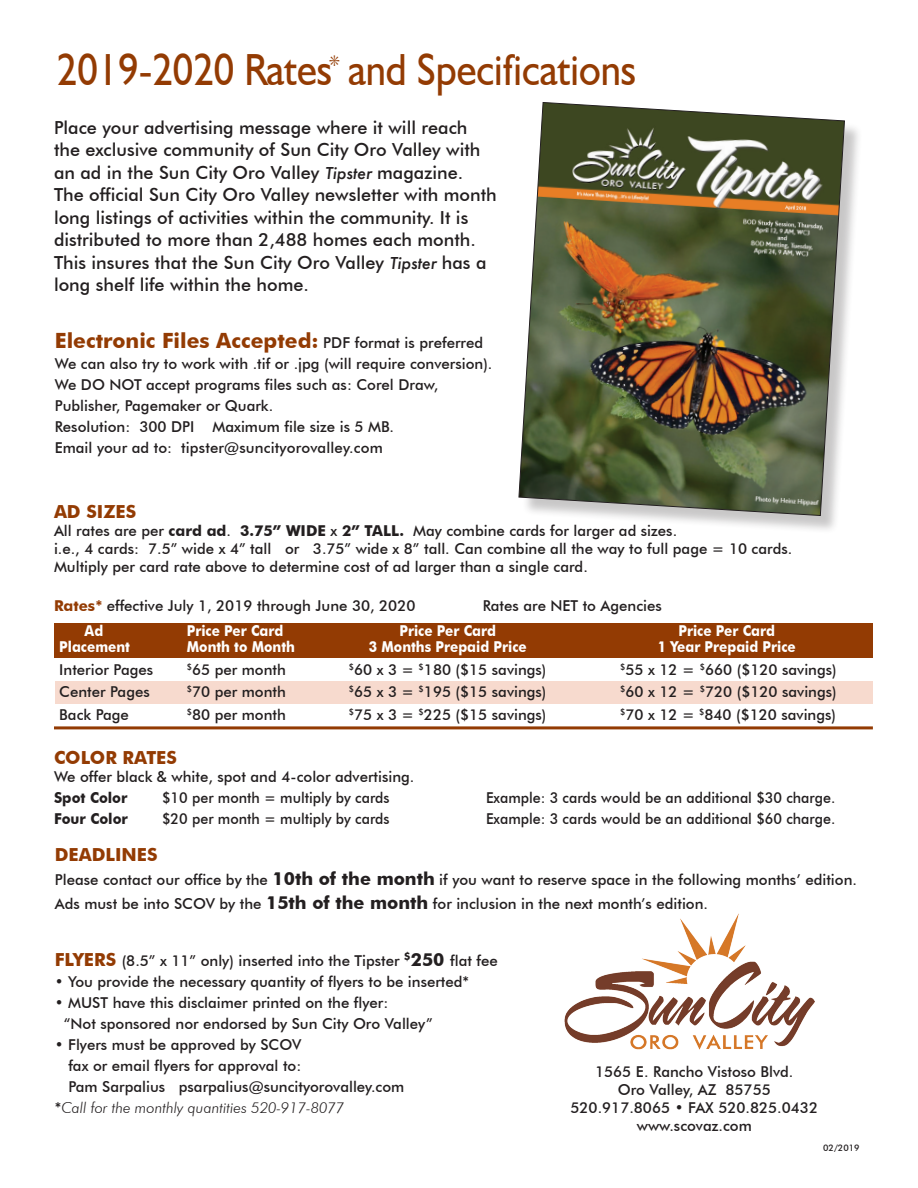
<style>
.page{position:relative;width:918px;height:1188px;background:#fff}
.page>*{position:absolute;margin:0;border:0;box-sizing:border-box;transform-origin:0 0}
.t1{font:45px "Humanist 521 BT";color:#933b03;scale:.9 1}
.t2{font:700 21px "Futura BT";color:#933b03}
.t3{font:500 18px/22.5px "Futura BT";color:#231f20}
.t4{font:700 18px "Futura BT";color:#933b03}
.t5{font:500 15px/21px "Futura BT";color:#231f20}
.t6{font:500 15px "Futura BT";color:#231f20;scale:.95 1}
.t7{font:700 15px "Futura BT";color:#fff;scale:.9 1}
.t8{font:italic 300 15px "Futura BT";color:#231f20}
.t9{font:700 15px "Futura BT";color:#231f20;scale:.95 1}
.t10{font:500 9px "Futura BT";color:#231f20}
.s1{font-family:"Futura PT";font-style:italic}
.s2{font-weight:500;font-size:15px;color:#231f20}
.s3{font-weight:700}
.s4{font-weight:700;color:#933b03}
.s5{font-weight:700;font-size:18px}
.s6{font-weight:700;font-size:18px;color:#933b03}
.s7{font-weight:500;font-style:normal}
</style>
<div class="page">
<img style="left:564px;top:913px;width:251px;height:137px">
<div style="left:522px;top:105px;width:341px;height:429px;background:#231f20;opacity:.25"></div>
<img style="left:518px;top:102px;width:327px;height:414px">
<div style="left:55px;top:681px;width:818px;height:23px;background:#f7dace"></div>
<div style="left:54px;top:623px;width:819px;height:34px;background:#933b03"></div>
<hr style="left:54px;top:726px;width:819px;height:3px;background:#933b03">
<p class="t1" style="left:57px;top:42px;width:645px">2019-2020 Rates<sup>*</sup> and Specifications</p>
<p class="t3" style="left:54px;top:116px;width:415px">Place your advertising message where it will reach</p>
<p class="t3" style="left:54px;top:138px;width:444px">the exclusive community of Sun City Oro Valley with an ad in the Sun City Oro Valley <span class="s1">Tipster</span> magazine.<br>The official Sun City Oro Valley newsletter with month long listings of activities within the community. It is distributed to more than 2,488 homes each month.<br>This insures that the Sun City Oro Valley <span class="s1">Tipster</span> has a long shelf life within the home.</p>
<p class="t2" style="left:55px;top:328px;width:430px">Electronic Files Accepted: <span class="s2">PDF format is preferred</span></p>
<p class="t5" style="left:55px;top:353px;width:439px">We can also try to work with .tif or .jpg (will require conversion).</p>
<p class="t5" style="left:55px;top:374px;width:385px">We DO NOT accept programs files such as: Corel Draw,<br>Publisher, Pagemaker or Quark.</p>
<p class="t5" style="left:55px;top:416px;width:341px">Resolution: 300 DPI Maximum file size is 5 MB.</p>
<p class="t5" style="left:55px;top:437px;width:329px">Email your ad to: tipster@suncityorovalley.com</p>
<p class="t4" style="left:54px;top:501px;width:84px">AD SIZES</p>
<p class="t5" style="left:54px;top:520px;width:625px">All rates are per <span class="s3">card ad</span>. <span class="s3">3.75” WIDE</span> x <span class="s3">2” TALL.</span> May combine cards for larger ad sizes.</p>
<p class="t5" style="left:54px;top:538px;width:740px">i.e., 4 cards: 7.5” wide x 4” tall or 3.75” wide x 8” tall. Can combine all the way to full page = 10 cards.</p>
<p class="t5" style="left:54px;top:556px;width:535px">Multiply per card rate above to determine cost of ad larger than a single card.</p>
<p class="t5" style="left:54px;top:595px;width:363px"><span class="s4">Rates*</span> effective July 1, 2019 through June 30, 2020</p>
<p class="t5" style="left:483px;top:595px;width:181px">Rates are NET to Agencies</p>
<p class="t7" style="left:85px;top:621px;width:22px">Ad</p>
<p class="t7" style="left:187px;top:621px;width:109px">Price Per Card</p>
<p class="t7" style="left:399px;top:621px;width:109px">Price Per Card</p>
<p class="t7" style="left:678px;top:621px;width:109px">Price Per Card</p>
<p class="t7" style="left:59px;top:638px;width:80px">Placement</p>
<p class="t7" style="left:187px;top:638px;width:122px">Month to Month</p>
<p class="t7" style="left:369px;top:638px;width:177px">3 Months Prepaid Price</p>
<p class="t7" style="left:658px;top:638px;width:155px">1 Year Prepaid Price</p>
<p class="t5" style="left:59px;top:659px;width:95px">Interior Pages</p>
<p class="t5" style="left:187px;top:659px;width:101px"><sup>$</sup>65 per month</p>
<p class="t5" style="left:349px;top:659px;width:199px"><sup>$</sup>60 x 3 = <sup>$</sup>180 ($15 savings)</p>
<p class="t5" style="left:620px;top:659px;width:218px"><sup>$</sup>55 x 12 = <sup>$</sup>660 ($120 savings)</p>
<p class="t5" style="left:59px;top:681px;width:92px">Center Pages</p>
<p class="t5" style="left:187px;top:681px;width:101px"><sup>$</sup>70 per month</p>
<p class="t5" style="left:349px;top:681px;width:199px"><sup>$</sup>65 x 3 = <sup>$</sup>195 ($15 savings)</p>
<p class="t5" style="left:620px;top:681px;width:218px"><sup>$</sup>60 x 12 = <sup>$</sup>720 ($120 savings)</p>
<p class="t5" style="left:59px;top:704px;width:71px">Back Page</p>
<p class="t5" style="left:187px;top:704px;width:101px"><sup>$</sup>80 per month</p>
<p class="t5" style="left:349px;top:704px;width:199px"><sup>$</sup>75 x 3 = <sup>$</sup>225 ($15 savings)</p>
<p class="t5" style="left:620px;top:704px;width:217px"><sup>$</sup>70 x 12 = <sup>$</sup>840 ($120 savings)</p>
<p class="t4" style="left:54px;top:746px;width:124px">COLOR RATES</p>
<p class="t5" style="left:54px;top:766px;width:362px">We offer black &amp; white, spot and 4-color advertising.</p>
<p class="t9" style="left:54px;top:788px;width:79px">Spot Color</p>
<p class="t6" style="left:162px;top:788px;width:241px">$10 per month = multiply by cards</p>
<p class="t6" style="left:486px;top:788px;width:369px">Example: 3 cards would be an additional $30 charge.</p>
<p class="t9" style="left:54px;top:809px;width:79px">Four Color</p>
<p class="t6" style="left:162px;top:809px;width:241px">$20 per month = multiply by cards</p>
<p class="t6" style="left:486px;top:809px;width:369px">Example: 3 cards would be an additional $60 charge.</p>
<p class="t4" style="left:55px;top:843px;width:104px">DEADLINES</p>
<p class="t5" style="left:55px;top:869px;width:804px">Please contact our office by the <span class="s5">10th of the month</span> if you want to reserve space in the following months’ edition.</p>
<p class="t5" style="left:55px;top:893px;width:655px">Ads must be into SCOV by the <span class="s5">15th of the month</span> for inclusion in the next month’s edition.</p>
<p class="t5" style="left:55px;top:950px;width:444px"><span class="s6">FLYERS</span> (8.5” x 11” only) inserted into the Tipster <sup>$</sup><span class="s5">250</span> flat fee</p>
<p class="t5" style="left:55px;top:971px;width:416px">• You provide the necessary quantity of flyers to be inserted*</p>
<p class="t5" style="left:55px;top:992px;width:335px">• MUST have this disclaimer printed on the flyer:</p>
<p class="t5" style="left:64px;top:1013px;width:370px">“Not sponsored nor endorsed by Sun City Oro Valley”</p>
<p class="t5" style="left:55px;top:1034px;width:248px">• Flyers must be approved by SCOV</p>
<p class="t5" style="left:68px;top:1055px;width:235px">fax or email flyers for approval to:</p>
<p class="t5" style="left:68px;top:1076px;width:337px">Pam Sarpalius psarpalius@suncityorovalley.com</p>
<p class="t8" style="left:55px;top:1098px;width:291px"><span class="s7">*</span>Call for the monthly quantities 520-917-8077</p>
<p class="t5" style="left:595px;top:1061px;width:200px">1565 E. Rancho Vistoso Blvd.</p>
<p class="t5" style="left:618px;top:1079px;width:155px">Oro Valley, AZ 85755</p>
<p class="t5" style="left:571px;top:1097px;width:249px">520.917.8065 • FAX 520.825.0432</p>
<p class="t5" style="left:637px;top:1115px;width:117px">www.scovaz.com</p>
<p class="t10" style="left:823px;top:1143px;width:38px">02/2019</p>
</div>
